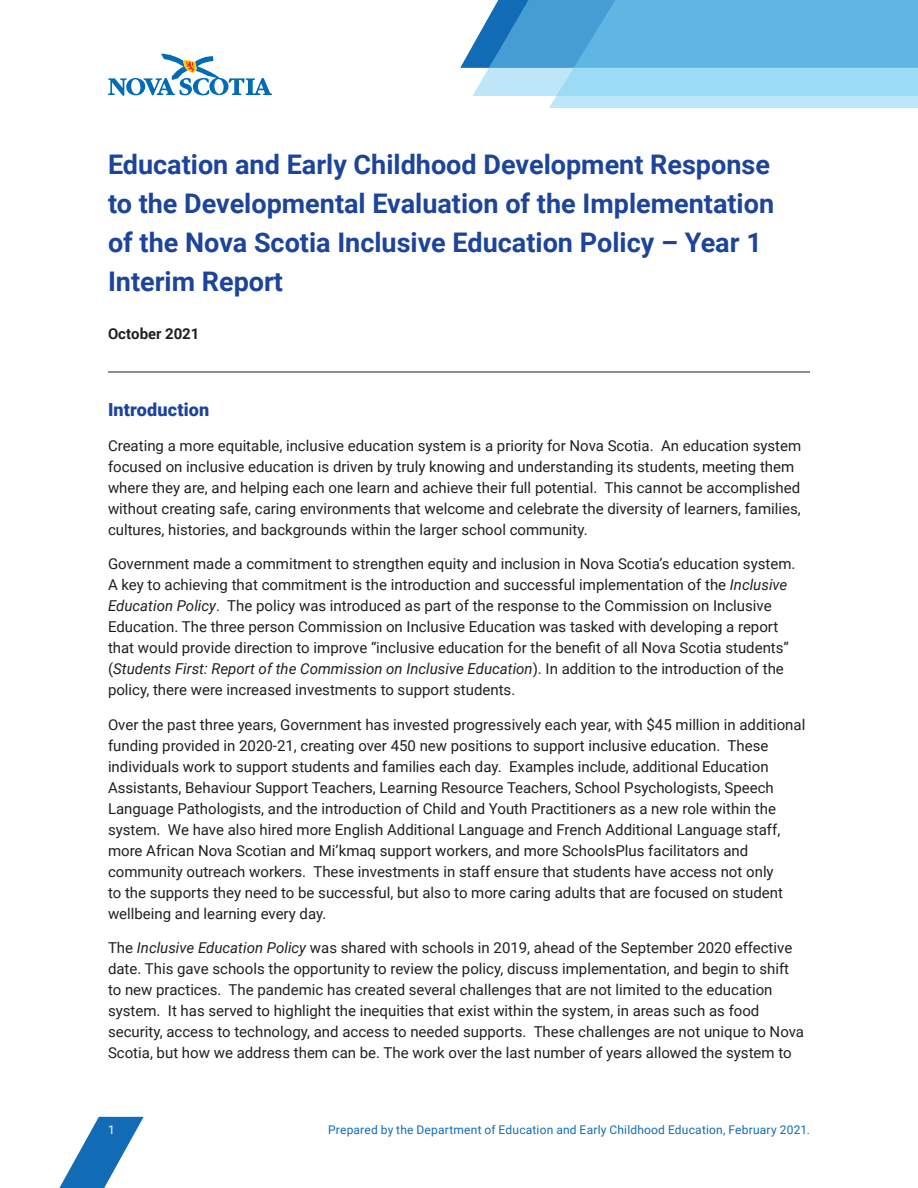
<style>
.page{position:relative;width:918px;height:1188px;background:#fff}
.page>*{position:absolute;margin:0;border:0;box-sizing:border-box;transform-origin:0 0}
._05_Date{font:700 27px/39px "Roboto";color:#1d449b}
._01_Header_2{font:900 18px "Roboto";letter-spacing:.01em;color:#1d449b}
._02_Body{font:15px/21px "Roboto";color:#231f20}
._05_Date-2{font:700 15px "Roboto";color:#231f20}
.t1{font:12px "Roboto";letter-spacing:.015em;color:#126cb5}
.t2{font:12px "Roboto";color:#fff}
.s1{font-style:italic}
</style>
<div class="page">
<svg style="left:59px;top:1117px;width:85px;height:71px"></svg>
<hr style="left:108px;top:372px;width:702px;height:1px;background:#231f20">
<svg style="left:108px;top:54px;width:164px;height:42px"></svg>
<svg style="left:460px;top:0;width:458px;height:108px;background:#7cc2e7"></svg>
<p class="_05_Date" style="left:108px;top:144px;width:668px">Education and Early Childhood Development Response to the Developmental Evaluation of the Implementation of the Nova Scotia Inclusive Education Policy – Year 1<br>Interim Report</p>
<p class="_05_Date-2" style="left:108px;top:324px;width:93px">October 2021</p>
<p class="_01_Header_2" style="left:108px;top:397px;width:103px">Introduction</p>
<p class="_02_Body" style="left:108px;top:434px;width:695px">Creating a more equitable, inclusive education system is a priority for Nova Scotia. An education system focused on inclusive education is driven by truly knowing and understanding its students, meeting them where they are, and helping each one learn and achieve their full potential. This cannot be accomplished without creating safe, caring environments that welcome and celebrate the diversity of learners, families, cultures, histories, and backgrounds within the larger school community.</p>
<p class="_02_Body" style="left:108px;top:553px;width:689px">Government made a commitment to strengthen equity and inclusion in Nova Scotia’s education system.<br>A key to achieving that commitment is the introduction and successful implementation of the <span class="s1">Inclusive Education Policy</span>. The policy was introduced as part of the response to the Commission on Inclusive Education. The three person Commission on Inclusive Education was tasked with developing a report that would provide direction to improve “inclusive education for the benefit of all Nova Scotia students” (<span class="s1">Students First: Report of the Commission on Inclusive Education</span>). In addition to the introduction of the policy, there were increased investments to support students.</p>
<p class="_02_Body" style="left:108px;top:713px;width:699px">Over the past three years, Government has invested progressively each year, with $45 million in additional funding provided in 2020-21, creating over 450 new positions to support inclusive education. These individuals work to support students and families each day. Examples include, additional Education Assistants, Behaviour Support Teachers, Learning Resource Teachers, School Psychologists, Speech Language Pathologists, and the introduction of Child and Youth Practitioners as a new role within the system. We have also hired more English Additional Language and French Additional Language staff, more African Nova Scotian and Mi’kmaq support workers, and more SchoolsPlus facilitators and community outreach workers. These investments in staff ensure that students have access not only<br>to the supports they need to be successful, but also to more caring adults that are focused on student wellbeing and learning every day.</p>
<p class="_02_Body" style="left:108px;top:937px;width:698px">The <span class="s1">Inclusive Education Policy</span> was shared with schools in 2019, ahead of the September 2020 effective date. This gave schools the opportunity to review the policy, discuss implementation, and begin to shift to new practices. The pandemic has created several challenges that are not limited to the education system. It has served to highlight the inequities that exist within the system, in areas such as food security, access to technology, and access to needed supports. These challenges are not unique to Nova Scotia, but how we address them can be. The work over the last number of years allowed the system to</p>
<p class="t2" style="left:108px;top:1121px;width:8px">1</p>
<p class="t1" style="left:328px;top:1121px;width:483px">Prepared by the Department of Education and Early Childhood Education, February 2021.</p>
</div>
